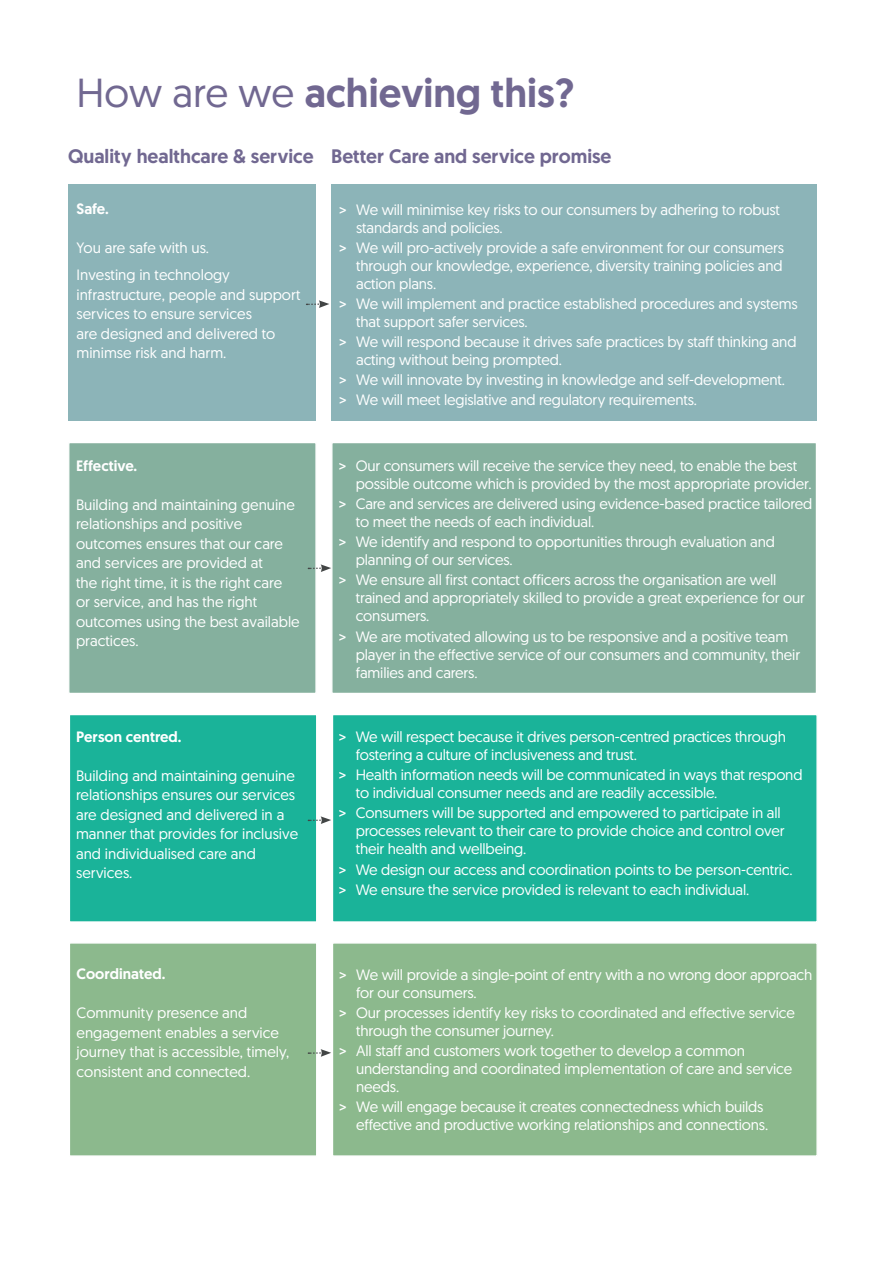
<style>
.page{position:relative;width:893px;height:1263px;background:#fff}
.page>*{position:absolute;margin:0;border:0;box-sizing:border-box;transform-origin:0 0}
.t1{font:500 40.5px "Geomanist";color:#716891}
.t2{font:500 19.5px "Geomanist";color:#716891}
.t3{font:15px/18px "Geomanist";letter-spacing:-.01em;color:#fff}
.t4{font:500 15px "Geomanist";color:#fff}
.s1{font-weight:400}
.s2{font-style:inherit}
</style>
<div class="page">
<div style="left:69px;top:942px;width:248px;height:215px;background:#8cb98d;border:1px solid #fff"></div>
<div style="left:332px;top:942px;width:486px;height:215px;background:#8cb98d;border:1px solid #fff"></div>
<div style="left:69px;top:714px;width:248px;height:209px;background:#1ab399;border:1px solid #fff"></div>
<div style="left:332px;top:714px;width:486px;height:209px;background:#1ab399;border:1px solid #fff"></div>
<div style="left:68px;top:442px;width:249px;height:252px;background:#85b09e;border:1px solid #fff"></div>
<div style="left:331px;top:442px;width:486px;height:252px;background:#85b09e;border:1px solid #fff"></div>
<div style="left:331px;top:185px;width:485px;height:236px;background:#8cb4b8"></div>
<div style="left:69px;top:185px;width:247px;height:236px;background:#8cb4b8"></div>
<svg style="left:308px;top:816px;width:23px;height:8px"></svg>
<svg style="left:308px;top:564px;width:23px;height:8px"></svg>
<svg style="left:307px;top:300px;width:22px;height:8px"></svg>
<svg style="left:308px;top:1049px;width:23px;height:8px"></svg>
<h1 class="t1" style="left:77px;top:66px;width:499px"><span class="s1">How are we</span> achieving this?</h1>
<h2 class="t2" style="left:68px;top:144px;width:545px">Quality healthcare &amp; service Better Care and service promise</h2>
<p class="t4" style="left:77px;top:199px;width:34px">Safe.</p>
<p class="t3" style="left:77px;top:234px;width:155px;line-height:27px">You are safe with us.<br>Investing in technology</p>
<p class="t3" style="left:77px;top:284px;width:226px;line-height:19.5px">infrastructure, people and support services to ensure services<br>are designed and delivered to minimse risk and harm.</p>
<p class="t4" style="left:76px;top:455px;width:63px">Effective.</p>
<p class="t3" style="left:76px;top:494px;width:225px;line-height:19.5px">Building and maintaining genuine relationships and positive outcomes ensures that our care and services are provided at<br>the right time, it is the right care or service, and has the right outcomes using the best available practices.</p>
<p class="t4" style="left:76px;top:727px;width:107px">Person centred.</p>
<p class="t3" style="left:76px;top:765px;width:224px;line-height:19.5px">Building and maintaining genuine relationships ensures our services are designed and delivered in a manner that provides for inclusive and individualised care and services.</p>
<p class="t4" style="left:77px;top:964px;width:91px">Coordinated.</p>
<p class="t3" style="left:77px;top:1003px;width:214px;line-height:19.5px">Community presence and engagement enables a service journey that is accessible, timely, consistent and connected.</p>
<p class="t3" style="left:356px;top:200px;width:425px;text-indent:-17px"><span class="s2">&gt;</span> We will minimise key risks to our consumers by adhering to robust standards and policies.</p>
<p class="t3" style="left:356px;top:238px;width:429px;text-align:justify;text-indent:-17px"><span class="s2">&gt;</span> We will pro-actively provide a safe environment for our consumers through our knowledge, experience, diversity training policies and action plans.</p>
<p class="t3" style="left:356px;top:294px;width:443px;text-indent:-17px"><span class="s2">&gt;</span> We will implement and practice established procedures and systems that support safer services.</p>
<p class="t3" style="left:356px;top:332px;width:442px;text-indent:-17px"><span class="s2">&gt;</span> We will respond because it drives safe practices by staff thinking and acting without being prompted.</p>
<p class="t3" style="left:339px;top:369px;width:447px;line-height:20.1px"><span class="s2">&gt;</span> We will innovate by investing in knowledge and self-development. <span class="s2">&gt;</span> We will meet legislative and regulatory requirements.</p>
<p class="t3" style="left:356px;top:456px;width:457px;text-indent:-17px"><span class="s2">&gt;</span> Our consumers will receive the service they need, to enable the best possible outcome which is provided by the most appropriate provider.</p>
<p class="t3" style="left:356px;top:494px;width:458px;text-indent:-17px"><span class="s2">&gt;</span> Care and services are delivered using evidence-based practice tailored to meet the needs of each individual.</p>
<p class="t3" style="left:356px;top:533px;width:421px;text-indent:-17px"><span class="s2">&gt;</span> We identify and respond to opportunities through evaluation and planning of our services.</p>
<p class="t3" style="left:356px;top:571px;width:451px;text-indent:-17px"><span class="s2">&gt;</span> We ensure all first contact officers across the organisation are well trained and appropriately skilled to provide a great experience for our consumers.</p>
<p class="t3" style="left:356px;top:627px;width:446px;text-indent:-17px"><span class="s2">&gt;</span> We are motivated allowing us to be responsive and a positive team player in the effective service of our consumers and community, their families and carers.</p>
<p class="t3" style="left:356px;top:727px;width:432px;text-indent:-17px"><span class="s2">&gt;</span> We will respect because it drives person-centred practices through fostering a culture of inclusiveness and trust.</p>
<p class="t3" style="left:356px;top:766px;width:448px;text-indent:-17px"><span class="s2">&gt;</span> Health information needs will be communicated in ways that respond to individual consumer needs and are readily accessible.</p>
<p class="t3" style="left:356px;top:804px;width:430px;text-indent:-17px"><span class="s2">&gt;</span> Consumers will be supported and empowered to participate in all processes relevant to their care to provide choice and control over their health and wellbeing.</p>
<p class="t3" style="left:339px;top:859px;width:455px;line-height:20.1px"><span class="s2">&gt;</span> We design our access and coordination points to be person-centric. <span class="s2">&gt;</span> We ensure the service provided is relevant to each individual.</p>
<p class="t3" style="left:356px;top:965px;width:458px;text-indent:-17px"><span class="s2">&gt;</span> We will provide a single-point of entry with a no wrong door approach for our consumers.</p>
<p class="t3" style="left:356px;top:1003px;width:440px;text-indent:-17px"><span class="s2">&gt;</span> Our processes identify key risks to coordinated and effective service through the consumer journey.</p>
<p class="t3" style="left:356px;top:1041px;width:437px;text-indent:-17px"><span class="s2">&gt;</span> All staff and customers work together to develop a common understanding and coordinated implementation of care and service needs.</p>
<p class="t3" style="left:356px;top:1097px;width:414px;text-indent:-17px"><span class="s2">&gt;</span> We will engage because it creates connectedness which builds effective and productive working relationships and connections.</p>
</div>
